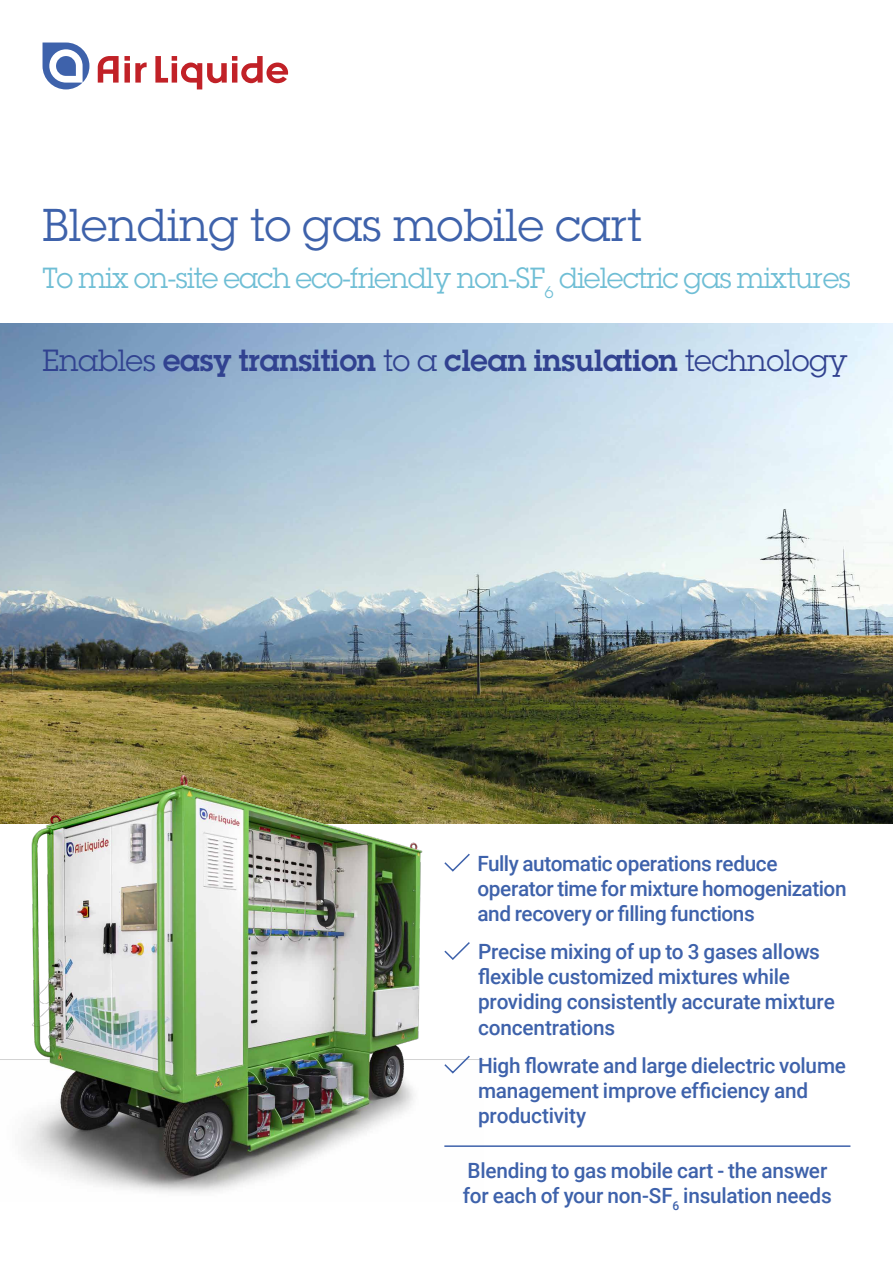
<style>
.page{position:relative;width:893px;height:1263px;background:#fff}
.page>*{position:absolute;margin:0;border:0;box-sizing:border-box;transform-origin:0 0}
.t1{font:45px "Lubalin Graph Std";letter-spacing:.01em;color:#3e62ab}
.t2{font:600 30px "Lubalin Graph Std";color:#314290}
.t3{font:28.5px "Lubalin Graph Std";letter-spacing:-.02em;color:#6fbed5}
.t4{font:500 21px/25.2px "Roboto";letter-spacing:-.015em;color:#3e62ab}
.s1{font-weight:400}
</style>
<div class="page">
<img style="left:0;top:323px;width:893px;height:500px">
<svg style="left:43px;top:43px;width:46px;height:46px"></svg>
<svg style="left:98px;top:56px;width:49px;height:27px"></svg>
<svg style="left:155px;top:56px;width:133px;height:33px"></svg>
<img style="left:0;top:736px;width:484px;height:457px">
<svg style="left:443px;top:852px;width:28px;height:21px"></svg>
<svg style="left:443px;top:940px;width:28px;height:21px"></svg>
<svg style="left:443px;top:1054px;width:28px;height:21px"></svg>
<hr style="left:444px;top:1145px;width:406px;height:2px;background:#3e62ab">
<h1 class="t1" style="left:43px;top:197px;width:601px">Blending to gas mobile cart</h1>
<h3 class="t3" style="left:43px;top:260px;width:810px">To mix on-site each eco-friendly non-SF<sub>6</sub> dielectric gas mixtures</h3>
<h2 class="t2" style="left:43px;top:340px;width:807px"><span class="s1">Enables</span> easy transition <span class="s1">to a</span> clean insulation <span class="s1">technology</span></h2>
<p class="t4" style="left:477px;top:850px;width:371px">Fully automatic operations reduce operator time for mixture homogenization and recovery or filling functions</p>
<p class="t4" style="left:478px;top:938px;width:358px">Precise mixing of up to 3 gases allows flexible customized mixtures while providing consistently accurate mixture concentrations</p>
<p class="t4" style="left:478px;top:1052px;width:369px">High flowrate and large dielectric volume management improve efficiency and productivity</p>
<p class="t4" style="left:463px;top:1157px;width:370px">Blending to gas mobile cart - the answer for each of your non-SF<sub>6</sub> insulation needs</p>
</div>
